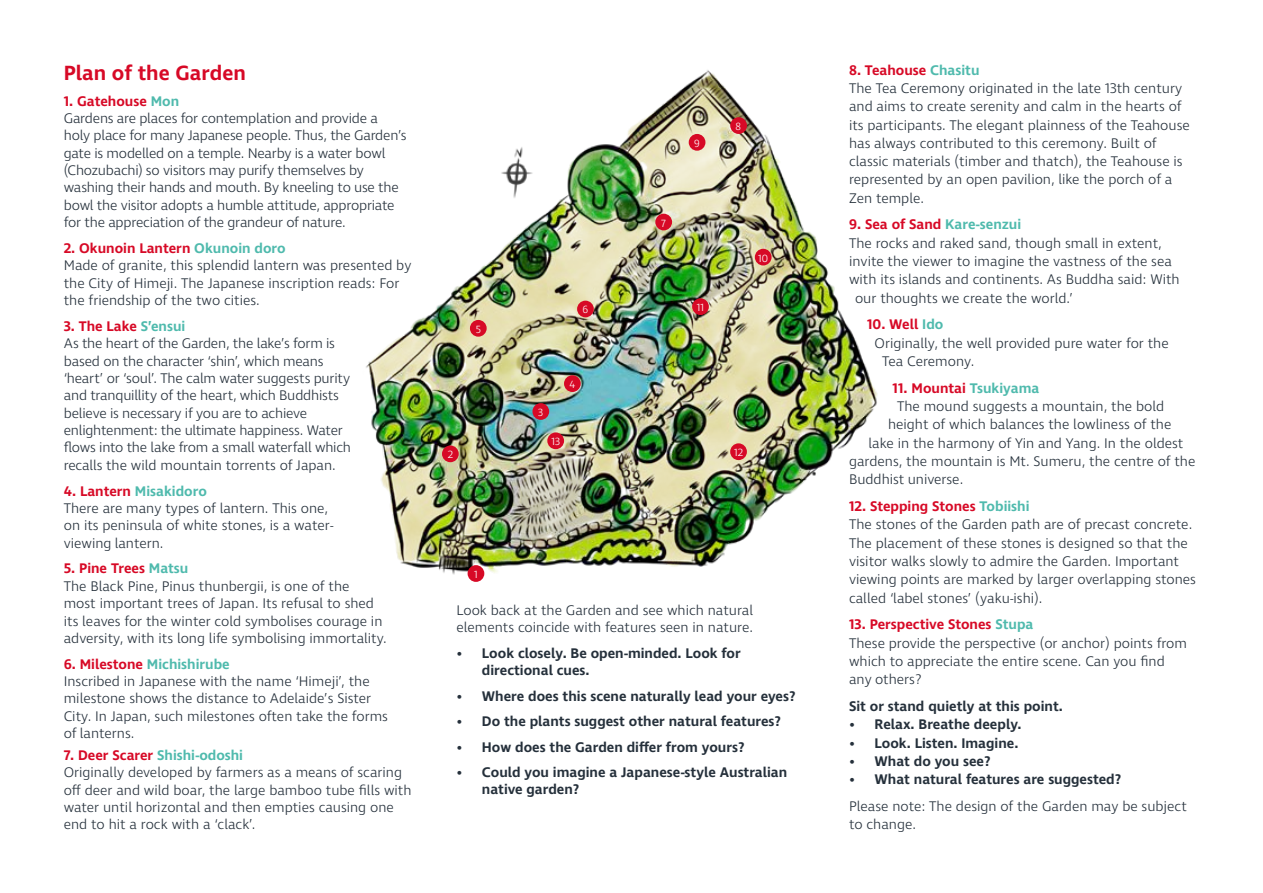
<style>
.page{position:relative;width:1263px;height:893px;background:#fff}
.page>*{position:absolute;margin:0;border:0;box-sizing:border-box;transform-origin:0 0}
.t1{font:600 21px "Ingra";color:#d70926}
.t2{font:300 14.25px/17.4px "Ingra";color:#25303b}
.t3{font:600 14.25px/17.1px "Ingra";color:#25303b}
.t4{font:600 14.25px "Ingra";color:#d70926}
.t5{font:300 10.65px "Ingra";color:#fff}
.s1{font-weight:600;color:#d70926}
.s2{font-weight:600;color:#4fbaad}
.s3{color:#4fbaad}
</style>
<div class="page">
<img style="left:366px;top:70px;width:512px;height:512px">
<div style="left:468px;top:565px;width:16px;height:17px;background:#d70926;border-radius:50%"></div>
<div style="left:442px;top:445px;width:17px;height:17px;background:#d70926;border-radius:50%"></div>
<div style="left:532px;top:403px;width:17px;height:17px;background:#d70926;border-radius:50%"></div>
<div style="left:547px;top:432px;width:17px;height:17px;background:#d70926;border-radius:50%"></div>
<div style="left:564px;top:375px;width:17px;height:17px;background:#d70926;border-radius:50%"></div>
<div style="left:470px;top:320px;width:17px;height:17px;background:#d70926;border-radius:50%"></div>
<div style="left:577px;top:301px;width:17px;height:16px;background:#d70926;border-radius:50%"></div>
<div style="left:655px;top:214px;width:17px;height:16px;background:#d70926;border-radius:50%"></div>
<div style="left:689px;top:134px;width:16px;height:17px;background:#d70926;border-radius:50%"></div>
<div style="left:755px;top:249px;width:16px;height:16px;background:#d70926;border-radius:50%"></div>
<div style="left:692px;top:298px;width:17px;height:17px;background:#d70926;border-radius:50%"></div>
<div style="left:730px;top:443px;width:17px;height:17px;background:#d70926;border-radius:50%"></div>
<img style="left:495px;top:138px;width:39px;height:61px">
<div style="left:730px;top:117px;width:17px;height:17px;background:#d70926;border-radius:50%"></div>
<h1 class="t1" style="left:64px;top:60px;width:184px">Plan of the Garden</h1>
<p class="t2" style="left:64px;top:93px;width:344px"><span class="s1">1. Gatehouse</span> <span class="s2">Mon<br></span>Gardens are places for contemplation and provide a holy place for many Japanese people. Thus, the Garden’s gate is modelled on a temple. Nearby is a water bowl (Chozubachi) so visitors may purify themselves by washing their hands and mouth. By kneeling to use the bowl the visitor adopts a humble attitude, appropriate for the appreciation of the grandeur of nature.</p>
<p class="t2" style="left:64px;top:240px;width:349px"><span class="s1">2. Okunoin Lantern</span> <span class="s2">Okunoin doro<br></span>Made of granite, this splendid lantern was presented by the City of Himeji. The Japanese inscription reads: For the friendship of the two cities.</p>
<p class="t2" style="left:64px;top:318px;width:289px"><span class="s1">3. The Lake</span> <span class="s2">S’ensui<br></span>As the heart of the Garden, the lake’s form is based on the character ‘shin’, which means ‘heart’ or ‘soul’. The calm water suggests purity and tranquillity of the heart, which Buddhists believe is necessary if you are to achieve enlightenment: the ultimate happiness. Water flows into the lake from a small waterfall which recalls the wild mountain torrents of Japan.</p>
<p class="t2" style="left:64px;top:483px;width:271px"><span class="s1">4. Lantern</span> <span class="s2">Misakidoro<br></span>There are many types of lantern. This one, on its peninsula of white stones, is a water&shy;viewing lantern.</p>
<p class="t2" style="left:64px;top:561px;width:325px"><span class="s1">5. Pine Trees</span> <span class="s2">Matsu<br></span>The Black Pine, Pinus thunbergii, is one of the<br>most important trees of Japan. Its refusal to shed its leaves for the winter cold symbolises courage in adversity, with its long life symbolising immortality.</p>
<p class="t2" style="left:64px;top:656px;width:326px"><span class="s1">6. Milestone</span> <span class="s2">Michishirube<br></span>Inscribed in Japanese with the name ‘Himeji’, the milestone shows the distance to Adelaide’s Sister City. In Japan, such milestones often take the forms of lanterns.</p>
<p class="t2" style="left:64px;top:747px;width:349px"><span class="s1">7. Deer Scarer</span> <span class="s2">Shishi-odoshi<br></span>Originally developed by farmers as a means of scaring off deer and wild boar, the large bamboo tube fills with water until horizontal and then empties causing one end to hit a rock with a ‘clack’.</p>
<p class="t5" style="left:476px;top:323px;width:7px">5</p>
<p class="t5" style="left:448px;top:448px;width:7px">2</p>
<p class="t5" style="left:474px;top:568px;width:5px">1</p>
<p class="t5" style="left:583px;top:303px;width:7px">6</p>
<p class="t5" style="left:538px;top:406px;width:6px">3</p>
<p class="t5" style="left:551px;top:435px;width:10px">13</p>
<p class="t5" style="left:569px;top:378px;width:7px">4</p>
<p class="t5" style="left:661px;top:216px;width:6px">7</p>
<p class="t5" style="left:694px;top:137px;width:7px">9</p>
<p class="t5" style="left:697px;top:301px;width:9px">11</p>
<p class="t5" style="left:735px;top:119px;width:7px">8</p>
<p class="t5" style="left:758px;top:251px;width:11px">10</p>
<p class="t5" style="left:734px;top:446px;width:10px">12</p>
<p class="t2" style="left:456px;top:602px;width:298px">Look back at the Garden and see which natural elements coincide with features seen in nature.</p>
<p class="t3" style="left:482px;top:645px;width:260px;text-indent:-26px">• Look closely. Be open-minded. Look for directional cues.</p>
<p class="t3" style="left:456px;top:688px;width:341px">• Where does this scene naturally lead your eyes?</p>
<p class="t3" style="left:456px;top:713px;width:326px">• Do the plants suggest other natural features?</p>
<p class="t3" style="left:456px;top:739px;width:290px">• How does the Garden differ from yours?</p>
<p class="t3" style="left:482px;top:765px;width:307px;text-indent:-26px">• Could you imagine a Japanese-style Australian native garden?</p>
<p class="t2" style="left:849px;top:61px;width:342px;line-height:18.3px"><span class="s1">8. Teahouse</span> <span class="s2">Chasitu<br></span>The Tea Ceremony originated in the late 13th century and aims to create serenity and calm in the hearts of its participants. The elegant plainness of the Teahouse has always contributed to this ceremony. Built of classic materials (timber and thatch), the Teahouse is represented by an open pavilion, like the porch of a Zen temple.</p>
<p class="t4" style="left:849px;top:216px;width:174px">9. Sea of Sand <span class="s3">Kare-senzui</span></p>
<p class="t2" style="left:849px;top:235px;width:314px">The rocks and raked sand, though small in extent,</p>
<p class="t2" style="left:849px;top:253px;width:324px">invite the viewer to imagine the vastness of the sea</p>
<p class="t2" style="left:849px;top:272px;width:332px">with its islands and continents. As Buddha said: With</p>
<p class="t2" style="left:855px;top:290px;width:219px">our thoughts we create the world.’</p>
<p class="t4" style="left:867px;top:316px;width:78px">10. Well <span class="s3">Ido</span></p>
<p class="t2" style="left:874px;top:335px;width:296px">Originally, the well provided pure water for the</p>
<p class="t2" style="left:882px;top:353px;width:94px">Tea Ceremony.</p>
<p class="t4" style="left:892px;top:379px;width:148px">11. Mountai <span class="s3">Tsukiyama</span></p>
<p class="t2" style="left:897px;top:398px;width:269px">The mound suggests a mountain, the bold</p>
<p class="t2" style="left:888px;top:417px;width:285px">height of which balances the lowliness of the</p>
<p class="t2" style="left:868px;top:435px;width:316px">lake in the harmony of Yin and Yang. In the oldest</p>
<p class="t2" style="left:849px;top:453px;width:348px">gardens, the mountain is Mt. Sumeru, the centre of the</p>
<p class="t2" style="left:849px;top:471px;width:116px">Buddhist universe.</p>
<p class="t2" style="left:849px;top:498px;width:348px;line-height:18.3px"><span class="s1">12. Stepping Stones</span> <span class="s2">Tobiishi<br></span>The stones of the Garden path are of precast concrete.<br>The placement of these stones is designed so that the visitor walks slowly to admire the Garden. Important viewing points are marked by larger overlapping stones called ‘label stones’ (yaku-ishi).</p>
<p class="t2" style="left:849px;top:616px;width:339px;line-height:18.3px"><span class="s1">13. Perspective Stones</span> <span class="s2">Stupa<br></span>These provide the perspective (or anchor) points from which to appreciate the entire scene. Can you find any others?</p>
<p class="t3" style="left:849px;top:698px;width:215px">Sit or stand quietly at this point.</p>
<p class="t3" style="left:849px;top:717px;width:174px">• Relax. Breathe deeply.</p>
<p class="t3" style="left:849px;top:735px;width:171px">• Look. Listen. Imagine.</p>
<p class="t3" style="left:849px;top:753px;width:143px">• What do you see?</p>
<p class="t3" style="left:849px;top:771px;width:274px">• What natural features are suggested?</p>
<p class="t2" style="left:849px;top:798px;width:339px;line-height:18.3px">Please note: The design of the Garden may be subject to change.</p>
</div>
